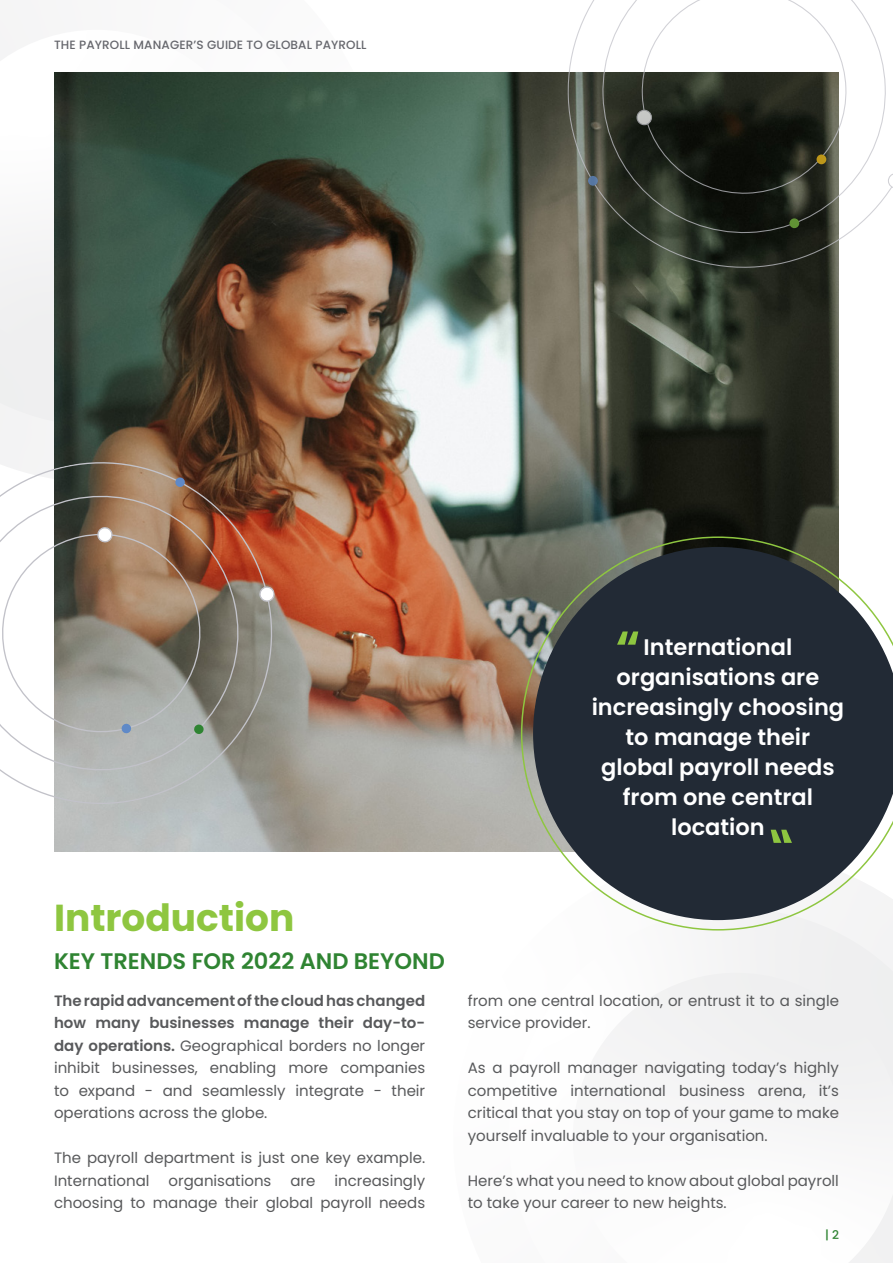
<style>
.page{position:relative;width:893px;height:1263px;background:#fff}
.page>*{position:absolute;margin:0;border:0;box-sizing:border-box;transform-origin:0 0}
.t1{font:700 37.5px "Poppins";color:#8ec640}
.t2{font:600 22.5px/30px "Poppins";color:#fff;text-align:center}
.t3{font:600 22.5px "Poppins";color:#2f8432}
.t4{font:15px/22.5px "Poppins";color:#58595b}
.t5{font:500 12px "Poppins";letter-spacing:.01em;color:#66676d}
.t6{font:500 12px "Poppins";color:#2f8432}
.s1{font-weight:600}
</style>
<div class="page">
<div style="left:703px;top:930px;width:190px;height:43px;background:#f2f2f2"></div>
<div style="left:601px;top:973px;width:292px;height:290px;background:#f6f6f7"></div>
<svg style="left:0;top:426px;width:54px;height:19px"></svg>
<div style="left:0;top:20px;width:54px;height:406px;background:#efeff0"></div>
<svg style="left:0;top:30px;width:54px;height:332px"></svg>
<img style="left:54px;top:72px;width:785px;height:780px">
<svg style="left:0;top:445px;width:287px;height:376px;background:#a08e81"></svg>
<svg style="left:0;top:482px;width:251px;height:302px;background:#a29185"></svg>
<svg style="left:0;top:524px;width:209px;height:218px"></svg>
<svg style="left:175px;top:477px;width:10px;height:10px"></svg>
<svg style="left:121px;top:723px;width:11px;height:11px"></svg>
<svg style="left:194px;top:724px;width:10px;height:10px"></svg>
<svg style="left:258px;top:585px;width:17px;height:18px"></svg>
<svg style="left:96px;top:525px;width:17px;height:19px"></svg>
<svg style="left:568px;top:0;width:323px;height:268px"></svg>
<svg style="left:599px;top:0;width:289px;height:236px"></svg>
<svg style="left:639px;top:0;width:209px;height:196px"></svg>
<svg style="left:789px;top:218px;width:10px;height:10px"></svg>
<svg style="left:816px;top:154px;width:10px;height:10px"></svg>
<svg style="left:588px;top:176px;width:10px;height:10px"></svg>
<svg style="left:888px;top:173px;width:5px;height:16px"></svg>
<svg style="left:637px;top:110px;width:15px;height:15px"></svg>
<div style="left:636px;top:110px;width:16px;height:15px;border:1px solid #c2c2c9;border-radius:50%"></div>
<svg style="left:521px;top:536px;width:372px;height:394px;background:#4a5156"></svg>
<p class="t5" style="left:54px;top:38px;width:314px">THE PAYROLL MANAGER’S GUIDE TO GLOBAL PAYROLL</p>
<h2 class="t2" style="left:592px;top:632px;width:254px">International organisations are increasingly choosing to manage their global payroll needs from one central location</h2>
<h1 class="t1" style="left:54px;top:896px;width:242px">Introduction</h1>
<h2 class="t3" style="left:54px;top:948px;width:392px">KEY TRENDS FOR 2022 AND BEYOND</h2>
<p class="t4" style="left:54px;top:989px;width:373px;text-align:justify"><span class="s1">The rapid advancement of the cloud has changed how many businesses manage their day-to&shy;day operations.</span> Geographical borders no longer inhibit businesses, enabling more companies to expand - and seamlessly integrate - their operations across the globe.</p>
<p class="t4" style="left:54px;top:1146px;width:373px">The payroll department is just one key example.<br>International</p>
<p class="t4" style="left:54px;top:1169px;width:373px;text-align:right">increasingly<br>choosing to manage their global payroll needs</p>
<p class="t4" style="left:169px;top:1169px;width:104px">organisations</p>
<p class="t4" style="left:290px;top:1169px;width:27px">are</p>
<p class="t4" style="left:468px;top:989px;width:373px">from one central location, or entrust it to a single service provider.</p>
<p class="t4" style="left:468px;top:1056px;width:373px;text-align:justify">As a payroll manager navigating today’s highly competitive international business arena, it’s critical that you stay on top of your game to make yourself invaluable to your organisation.</p>
<p class="t4" style="left:468px;top:1169px;width:373px">Here’s what you need to know about global payroll to take your career to new heights.</p>
<p class="t6" style="left:825px;top:1228px;width:15px">| 2</p>
</div>
